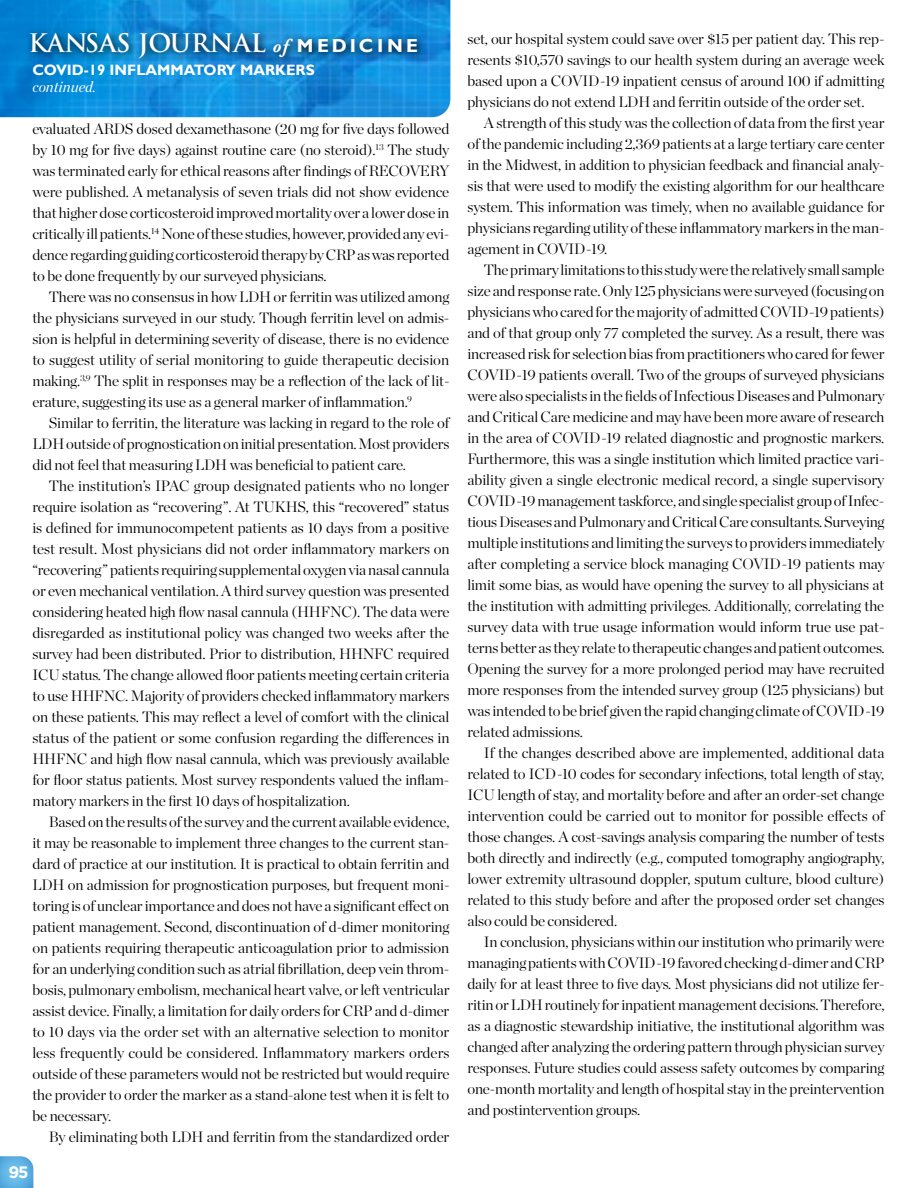
<style>
.page{position:relative;width:918px;height:1188px;background:#fff}
.page>*{position:absolute;margin:0;border:0;box-sizing:border-box;transform-origin:0 0}
.t1{font:700 24.9px "Trajan Pro";color:#fff}
.t2{font:700 16.5px "Gotham";color:#fff}
.t3{font:300 15px/21px "Chronicle Display";letter-spacing:-.01em;color:#000;text-align:justify}
.t4{font:700 15px "Gill Sans";color:#fff}
.t5{font:italic 15px "Chronicle Display";color:#fff}
.s1{font-family:"Adobe Garamond Pro";font-style:italic;font-size:18.75px}
.s2{font-family:"Gill Sans";font-size:18.75px}
</style>
<div class="page">
<img style="left:0;top:0;width:450px;height:117px">
<svg style="left:0;top:1156px;width:34px;height:32px"></svg>
<svg style="left:26px;top:27px;width:402px;height:41px;background:#107abd"></svg>
<h1 class="t1" style="left:28px;top:28px;width:391px">KANSAS JOURNAL <span class="s1">of</span> <span class="s2">M EDIC I N E</span></h1>
<p class="t4" style="left:32px;top:61px;width:284px">COVID-19 INFLAMMATORY MARKERS</p>
<p class="t5" style="left:32px;top:75px;width:65px">continued.</p>
<p class="t3" style="left:32px;top:117px;width:419px">evaluated ARDS dosed dexamethasone (20 mg for five days followed by 10 mg for five days) against routine care (no steroid).<sup>13</sup> The study was terminated early for ethical reasons after findings of RECOVERY were published. A metanalysis of seven trials did not show evidence that higher dose corticosteroid improved mortality over a lower dose in critically ill patients.<sup>14</sup> None of these studies, however, provided any evi&shy;dence regarding guiding corticosteroid therapy by CRP as was reported to be done frequently by our surveyed physicians.</p>
<p class="t3" style="left:32px;top:285px;width:419px;text-indent:16px">There was no consensus in how LDH or ferritin was utilized among the physicians surveyed in our study. Though ferritin level on admis&shy;sion is helpful in determining severity of disease, there is no evidence to suggest utility of serial monitoring to guide therapeutic decision making.<sup>3,9</sup> The split in responses may be a reflection of the lack of lit&shy;erature, suggesting its use as a general marker of inflammation.<sup>9</sup></p>
<p class="t3" style="left:32px;top:411px;width:419px;text-indent:16px">Similar to ferritin, the literature was lacking in regard to the role of LDH outside of prognostication on initial presentation. Most providers did not feel that measuring LDH was beneficial to patient care.</p>
<p class="t3" style="left:32px;top:474px;width:419px;text-indent:17px">The institution’s IPAC group designated patients who no longer require isolation as “recovering”. At TUKHS, this “recovered” status is defined for immunocompetent patients as 10 days from a positive test result. Most physicians did not order inflammatory markers on “recovering” patients requiring supplemental oxygen via nasal cannula or even mechanical ventilation. A third survey question was presented considering heated high flow nasal cannula (HHFNC). The data were disregarded as institutional policy was changed two weeks after the survey had been distributed. Prior to distribution, HHNFC required ICU status. The change allowed floor patients meeting certain criteria to use HHFNC. Majority of providers checked inflammatory markers on these patients. This may reflect a level of comfort with the clinical status of the patient or some confusion regarding the differences in HHFNC and high flow nasal cannula, which was previously available for floor status patients. Most survey respondents valued the inflam&shy;matory markers in the first 10 days of hospitalization.</p>
<p class="t3" style="left:32px;top:810px;width:419px;text-indent:16px">Based on the results of the survey and the current available evidence, it may be reasonable to implement three changes to the current stan&shy;dard of practice at our institution. It is practical to obtain ferritin and LDH on admission for prognostication purposes, but frequent moni&shy;toring is of unclear importance and does not have a significant effect on patient management. Second, discontinuation of d-dimer monitoring on patients requiring therapeutic anticoagulation prior to admission for an underlying condition such as atrial fibrillation, deep vein throm&shy;bosis, pulmonary embolism, mechanical heart valve, or left ventricular assist device. Finally, a limitation for daily orders for CRP and d-dimer to 10 days via the order set with an alternative selection to monitor less frequently could be considered. Inflammatory markers orders outside of these parameters would not be restricted but would require the provider to order the marker as a stand-alone test when it is felt to be necessary.</p>
<p class="t3" style="left:49px;top:1125px;width:402px">By eliminating both LDH and ferritin from the standardized order</p>
<p class="t2" style="left:8px;top:1161px;width:22px">95</p>
<p class="t3" style="left:467px;top:27px;width:419px">set, our hospital system could save over $15 per patient day. This rep&shy;resents $10,570 savings to our health system during an average week based upon a COVID-19 inpatient census of around 100 if admitting physicians do not extend LDH and ferritin outside of the order set.</p>
<p class="t3" style="left:467px;top:111px;width:419px;text-indent:17px">A strength of this study was the collection of data from the first year of the pandemic including 2,369 patients at a large tertiary care center in the Midwest, in addition to physician feedback and financial analy&shy;sis that were used to modify the existing algorithm for our healthcare system. This information was timely, when no available guidance for physicians regarding utility of these inflammatory markers in the man&shy;agement in COVID-19.</p>
<p class="t3" style="left:467px;top:258px;width:419px;text-indent:17px">The primary limitations to this study were the relatively small sample size and response rate. Only 125 physicians were surveyed (focusing on physicians who cared for the majority of admitted COVID-19 patients) and of that group only 77 completed the survey. As a result, there was increased risk for selection bias from practitioners who cared for fewer COVID-19 patients overall. Two of the groups of surveyed physicians were also specialists in the fields of Infectious Diseases and Pulmonary and Critical Care medicine and may have been more aware of research in the area of COVID-19 related diagnostic and prognostic markers.<br>Furthermore, this was a single institution which limited practice vari&shy;ability given a single electronic medical record, a single supervisory COVID-19 management taskforce, and single specialist group of Infec&shy;tious Diseases and Pulmonary and Critical Care consultants. Surveying multiple institutions and limiting the surveys to providers immediately after completing a service block managing COVID-19 patients may limit some bias, as would have opening the survey to all physicians at the institution with admitting privileges. Additionally, correlating the survey data with true usage information would inform true use pat&shy;terns better as they relate to therapeutic changes and patient outcomes.<br>Opening the survey for a more prolonged period may have recruited more responses from the intended survey group (125 physicians) but was intended to be brief given the rapid changing climate of COVID-19 related admissions.</p>
<p class="t3" style="left:467px;top:741px;width:419px;text-indent:17px">If the changes described above are implemented, additional data related to ICD-10 codes for secondary infections, total length of stay, ICU length of stay, and mortality before and after an order-set change intervention could be carried out to monitor for possible effects of those changes. A cost-savings analysis comparing the number of tests both directly and indirectly (e.g., computed tomography angiography, lower extremity ultrasound doppler, sputum culture, blood culture) related to this study before and after the proposed order set changes also could be considered.</p>
<p class="t3" style="left:467px;top:930px;width:419px;text-indent:17px">In conclusion, physicians within our institution who primarily were managing patients with COVID-19 favored checking d-dimer and CRP daily for at least three to five days. Most physicians did not utilize fer&shy;ritin or LDH routinely for inpatient management decisions. Therefore, as a diagnostic stewardship initiative, the institutional algorithm was changed after analyzing the ordering pattern through physician survey responses. Future studies could assess safety outcomes by comparing one-month mortality and length of hospital stay in the preintervention and postintervention groups.</p>
</div>
